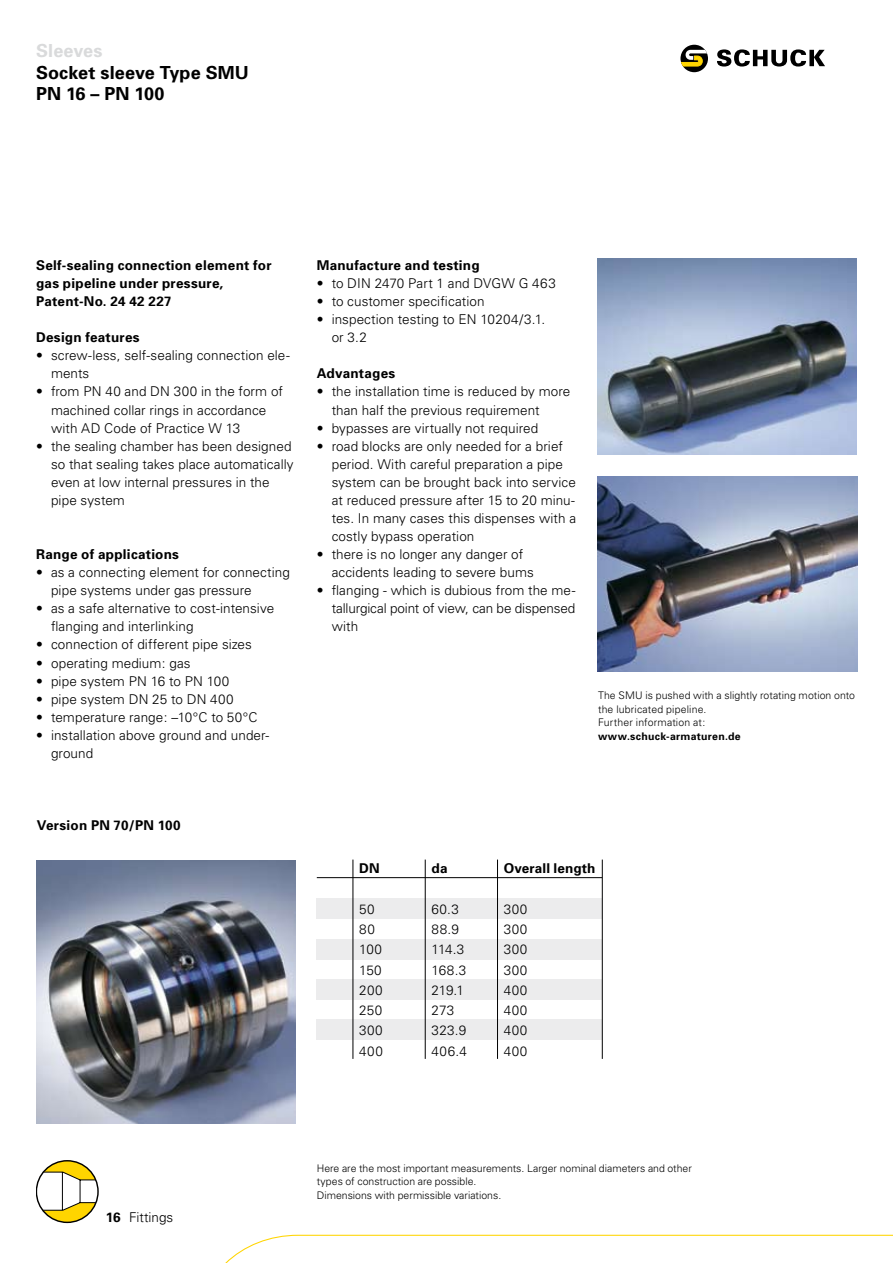
<style>
.page{position:relative;width:893px;height:1263px;background:#fff}
.page>*{position:absolute;margin:0;border:0;box-sizing:border-box;transform-origin:0 0}
.t1{font:700 18px/21.8px "Univers";letter-spacing:.005em;color:#000}
.t2{font:700 18px "Univers";letter-spacing:.005em;color:#d9dadb}
.t3{font:300 13.5px/18px "Univers";letter-spacing:.005em;color:#000}
.t4{font:700 13.5px/18px "Univers";letter-spacing:.02em;color:#000}
.t5{font:300 10.5px/13.5px "Univers";color:#000}
.t6{font:700 10.5px "Univers";letter-spacing:.03em;color:#000}
.s1{font-weight:700}
</style>
<div class="page">
<div style="left:36px;top:1161px;width:62px;height:61px;background:#ffd500;border-radius:50%"></div>
<svg style="left:36px;top:1171px;width:62px;height:40px"></svg>
<div style="left:36px;top:1160px;width:63px;height:63px;border:1px solid #000;border-radius:50%"></div>
<svg style="left:225px;top:1234px;width:668px;height:29px"></svg>
<img style="left:37px;top:860px;width:259px;height:264px">
<img style="left:597px;top:476px;width:260px;height:196px">
<img style="left:597px;top:259px;width:260px;height:195px">
<svg style="left:717px;top:49px;width:108px;height:18px"></svg>
<svg style="left:680px;top:45px;width:28px;height:27px"></svg>
<svg style="left:680px;top:50px;width:28px;height:16px"></svg>
<div style="left:317px;top:898px;width:285px;height:20px;background:#ececed"></div>
<div style="left:317px;top:939px;width:285px;height:20px;background:#ececed"></div>
<div style="left:317px;top:979px;width:285px;height:20px;background:#ececed"></div>
<div style="left:317px;top:1020px;width:285px;height:20px;background:#ececed"></div>
<hr style="left:317px;top:877px;width:285px;height:1px;background:#000">
<hr style="left:353px;top:859px;width:1px;height:200px;background:#000">
<hr style="left:425px;top:859px;width:1px;height:200px;background:#000">
<hr style="left:497px;top:859px;width:1px;height:200px;background:#000">
<hr style="left:602px;top:859px;width:1px;height:200px;background:#000">
<h1 class="t2" style="left:36px;top:40px;width:68px">Sleeves</h1>
<h1 class="t1" style="left:36px;top:61px;width:214px">Socket sleeve Type SMU<br>PN 16 – PN 100</h1>
<p class="t4" style="left:36px;top:256px;width:237px">Self-sealing connection element for gas pipeline under pressure,<br>Patent-No. 24 42 227</p>
<p class="t4" style="left:36px;top:328px;width:105px">Design features</p>
<p class="t3" style="left:51px;top:347px;width:240px;text-indent:-15px">• screw-less, self-sealing connection ele&shy;ments</p>
<p class="t3" style="left:51px;top:383px;width:233px;text-indent:-15px">• from PN 40 and DN 300 in the form of machined collar rings in accordance with AD Code of Practice W 13</p>
<p class="t3" style="left:51px;top:437px;width:244px;text-indent:-15px">• the sealing chamber has been designed so that sealing takes place automatically even at low internal pressures in the pipe system</p>
<p class="t4" style="left:36px;top:545px;width:144px">Range of applications</p>
<p class="t3" style="left:51px;top:563px;width:240px;text-indent:-15px">• as a connecting element for connecting pipe systems under gas pressure</p>
<p class="t3" style="left:51px;top:599px;width:225px;text-indent:-15px">• as a safe alternative to cost-intensive flanging and interlinking</p>
<p class="t3" style="left:36px;top:636px;width:217px">• connection of different pipe sizes</p>
<p class="t3" style="left:36px;top:654px;width:156px">• operating medium: gas</p>
<p class="t3" style="left:36px;top:672px;width:195px">• pipe system PN 16 to PN 100</p>
<p class="t3" style="left:36px;top:690px;width:199px">• pipe system DN 25 to DN 400</p>
<p class="t3" style="left:36px;top:708px;width:223px">• temperature range: –10°C to 50°C</p>
<p class="t3" style="left:51px;top:726px;width:213px;text-indent:-15px">• installation above ground and under&shy;ground</p>
<p class="t4" style="left:317px;top:256px;width:164px">Manufacture and testing</p>
<p class="t3" style="left:317px;top:274px;width:241px">• to DIN 2470 Part 1 and DVGW G 463</p>
<p class="t3" style="left:317px;top:292px;width:169px">• to customer specification</p>
<p class="t3" style="left:332px;top:310px;width:215px;text-indent:-15px">• inspection testing to EN 10204/3.1. or 3.2</p>
<p class="t4" style="left:317px;top:365px;width:80px">Advantages</p>
<p class="t3" style="left:332px;top:383px;width:240px;text-indent:-15px">• the installation time is reduced by more than half the previous requirement</p>
<p class="t3" style="left:317px;top:419px;width:223px">• bypasses are virtually not required</p>
<p class="t3" style="left:332px;top:437px;width:246px;text-indent:-15px">• road blocks are only needed for a brief period. With careful preparation a pipe system can be brought back into service at reduced pressure after 15 to 20 minu&shy;tes. In many cases this dispenses with a costly bypass operation</p>
<p class="t3" style="left:332px;top:545px;width:204px;text-indent:-15px">• there is no longer any danger of accidents leading to severe bums</p>
<p class="t3" style="left:332px;top:581px;width:245px;text-align:justify;text-indent:-15px">• flanging - which is dubious from the me&shy;tallurgical point of view, can be dispensed with</p>
<p class="t5" style="left:598px;top:689px;width:259px">The SMU is pushed with a slightly rotating motion onto the lubricated pipeline.<br>Further information at:</p>
<p class="t6" style="left:598px;top:730px;width:144px">www.schuck-armaturen.de</p>
<p class="t4" style="left:37px;top:816px;width:145px">Version PN 70/PN 100</p>
<p class="t4" style="left:359px;top:859px;width:22px">DN</p>
<p class="t4" style="left:432px;top:859px;width:17px">da</p>
<p class="t4" style="left:504px;top:859px;width:93px">Overall length</p>
<p class="t3" style="left:359px;top:900px;width:17px">50</p>
<p class="t3" style="left:432px;top:900px;width:29px">60.3</p>
<p class="t3" style="left:504px;top:900px;width:25px">300</p>
<p class="t3" style="left:359px;top:920px;width:17px">80</p>
<p class="t3" style="left:432px;top:920px;width:29px">88.9</p>
<p class="t3" style="left:504px;top:920px;width:25px">300</p>
<p class="t3" style="left:359px;top:940px;width:24px">100</p>
<p class="t3" style="left:432px;top:940px;width:34px">114.3</p>
<p class="t3" style="left:504px;top:940px;width:25px">300</p>
<p class="t3" style="left:359px;top:961px;width:24px">150</p>
<p class="t3" style="left:432px;top:961px;width:36px">168.3</p>
<p class="t3" style="left:504px;top:961px;width:25px">300</p>
<p class="t3" style="left:359px;top:981px;width:25px">200</p>
<p class="t3" style="left:432px;top:981px;width:34px">219.1</p>
<p class="t3" style="left:504px;top:981px;width:25px">400</p>
<p class="t3" style="left:359px;top:1001px;width:25px">250</p>
<p class="t3" style="left:432px;top:1001px;width:24px">273</p>
<p class="t3" style="left:504px;top:1001px;width:25px">400</p>
<p class="t3" style="left:359px;top:1021px;width:25px">300</p>
<p class="t3" style="left:432px;top:1021px;width:36px">323.9</p>
<p class="t3" style="left:504px;top:1021px;width:25px">400</p>
<p class="t3" style="left:359px;top:1042px;width:25px">400</p>
<p class="t3" style="left:432px;top:1042px;width:37px">406.4</p>
<p class="t3" style="left:504px;top:1042px;width:25px">400</p>
<p class="t3" style="left:106px;top:1208px;width:69px"><span class="s1">16</span> Fittings</p>
<p class="t5" style="left:317px;top:1161px;width:377px">Here are the most important measurements. Larger nominal diameters and other types of construction are possible.<br>Dimensions with permissible variations.</p>
</div>
